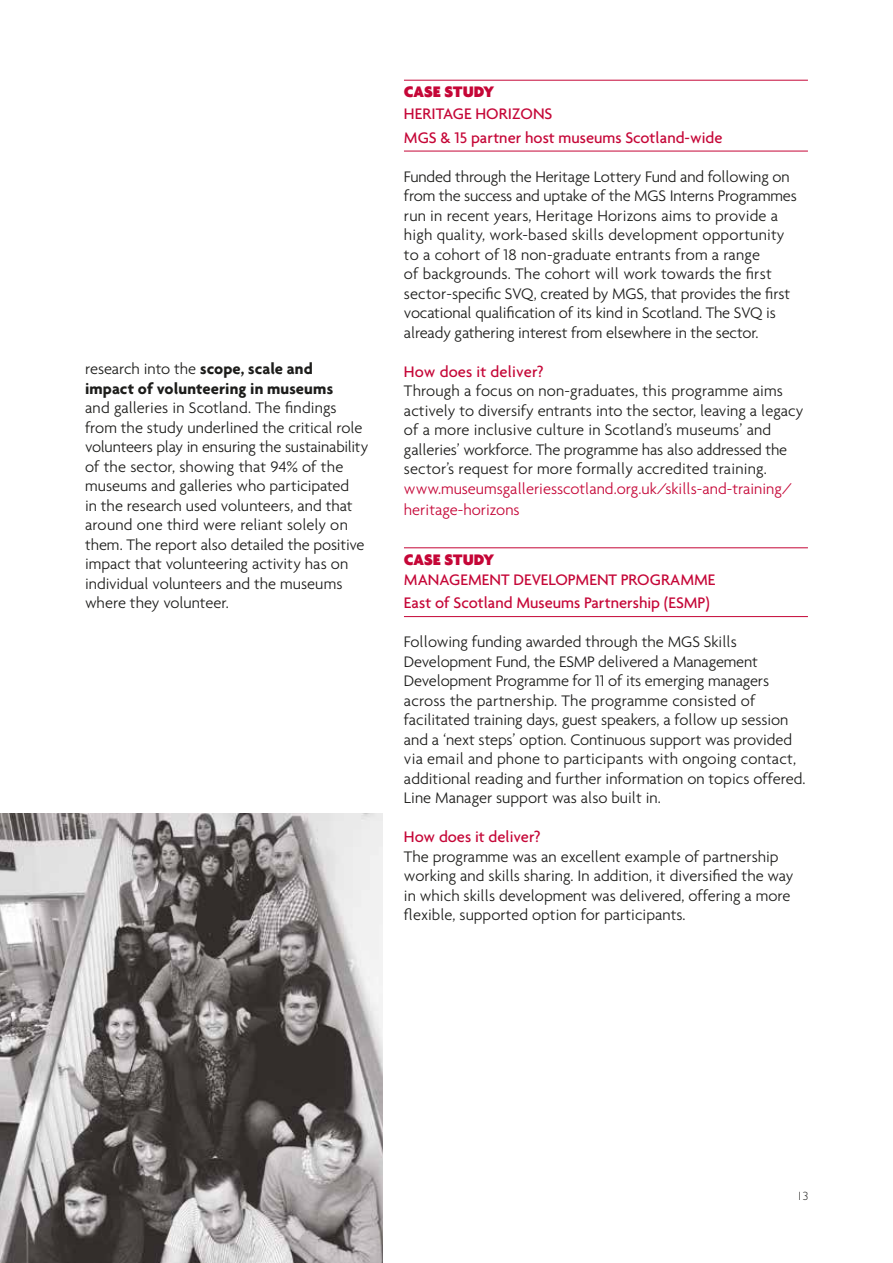
<style>
.page{position:relative;width:893px;height:1263px;background:#fff}
.page>*{position:absolute;margin:0;border:0;box-sizing:border-box;transform-origin:0 0}
.t1{font:300 16.5px/19.5px "Agenda";color:#1d1d1b}
.t2{font:500 16.5px/23.7px "Agenda";color:#c50637}
.t3{font:300 16.5px/21.6px "Agenda";color:#c50637}
.t4{font:700 16.5px/19.5px "Agenda";letter-spacing:.005em;color:#1d1d1b}
.t5{font:900 16.5px "Agenda";color:#c50637}
.t6{font:300 12px "M Gill Sans";color:#1d1d1b}
.s1{font-weight:300}
</style>
<div class="page">
<hr style="left:404px;top:80px;width:404px;height:1px;background:#c50637">
<hr style="left:404px;top:151px;width:404px;height:1px;background:#c50637">
<hr style="left:404px;top:547px;width:404px;height:1px;background:#c50637">
<hr style="left:404px;top:616px;width:404px;height:1px;background:#c50637">
<img style="left:0;top:814px;width:383px;height:449px">
<p class="t4" style="left:85px;top:359px;width:250px"><span class="s1">research into the</span> scope, scale and impact of volunteering in museums</p>
<p class="t1" style="left:85px;top:398px;width:285px">and galleries in Scotland. The findings from the study underlined the critical role volunteers play in ensuring the sustainability of the sector, showing that 94% of the museums and galleries who participated<br>in the research used volunteers, and that around one third were reliant solely on them. The report also detailed the positive impact that volunteering activity has on individual volunteers and the museums where they volunteer.</p>
<p class="t5" style="left:404px;top:82px;width:92px">CASE STUDY</p>
<p class="t2" style="left:404px;top:101px;width:320px">HERITAGE HORIZONS<br>MGS &amp; 15 partner host museums Scotland-wide</p>
<p class="t1" style="left:404px;top:166px;width:394px">Funded through the Heritage Lottery Fund and following on from the success and uptake of the MGS Interns Programmes run in recent years, Heritage Horizons aims to provide a high quality, work-based skills development opportunity to a cohort of 18 non-graduate entrants from a range<br>of backgrounds. The cohort will work towards the first sector-specific SVQ, created by MGS, that provides the first vocational qualification of its kind in Scotland. The SVQ is already gathering interest from elsewhere in the sector.</p>
<p class="t2" style="left:404px;top:359px;width:141px">How does it deliver?</p>
<p class="t1" style="left:404px;top:381px;width:401px">Through a focus on non-graduates, this programme aims actively to diversify entrants into the sector, leaving a legacy of a more inclusive culture in Scotland’s museums’ and galleries’ workforce. The programme has also addressed the sector’s request for more formally accredited training.</p>
<p class="t3" style="left:404px;top:477px;width:390px">www.museumsgalleriesscotland.org.uk/skills-and-training/ heritage-horizons</p>
<p class="t5" style="left:404px;top:550px;width:92px">CASE STUDY</p>
<p class="t2" style="left:404px;top:567px;width:313px">MANAGEMENT DEVELOPMENT PROGRAMME<br>East of Scotland Museums Partnership (ESMP)</p>
<p class="t1" style="left:404px;top:632px;width:403px">Following funding awarded through the MGS Skills Development Fund, the ESMP delivered a Management Development Programme for 11 of its emerging managers across the partnership. The programme consisted of facilitated training days, guest speakers, a follow up session and a ‘next steps’ option. Continuous support was provided via email and phone to participants with ongoing contact, additional reading and further information on topics offered.<br>Line Manager support was also built in.</p>
<p class="t2" style="left:404px;top:825px;width:138px">How does it deliver?</p>
<p class="t1" style="left:404px;top:846px;width:391px">The programme was an excellent example of partnership working and skills sharing. In addition, it diversified the way in which skills development was delivered, offering a more flexible, supported option for participants.</p>
<p class="t6" style="left:797px;top:1189px;width:13px">13</p>
</div>
